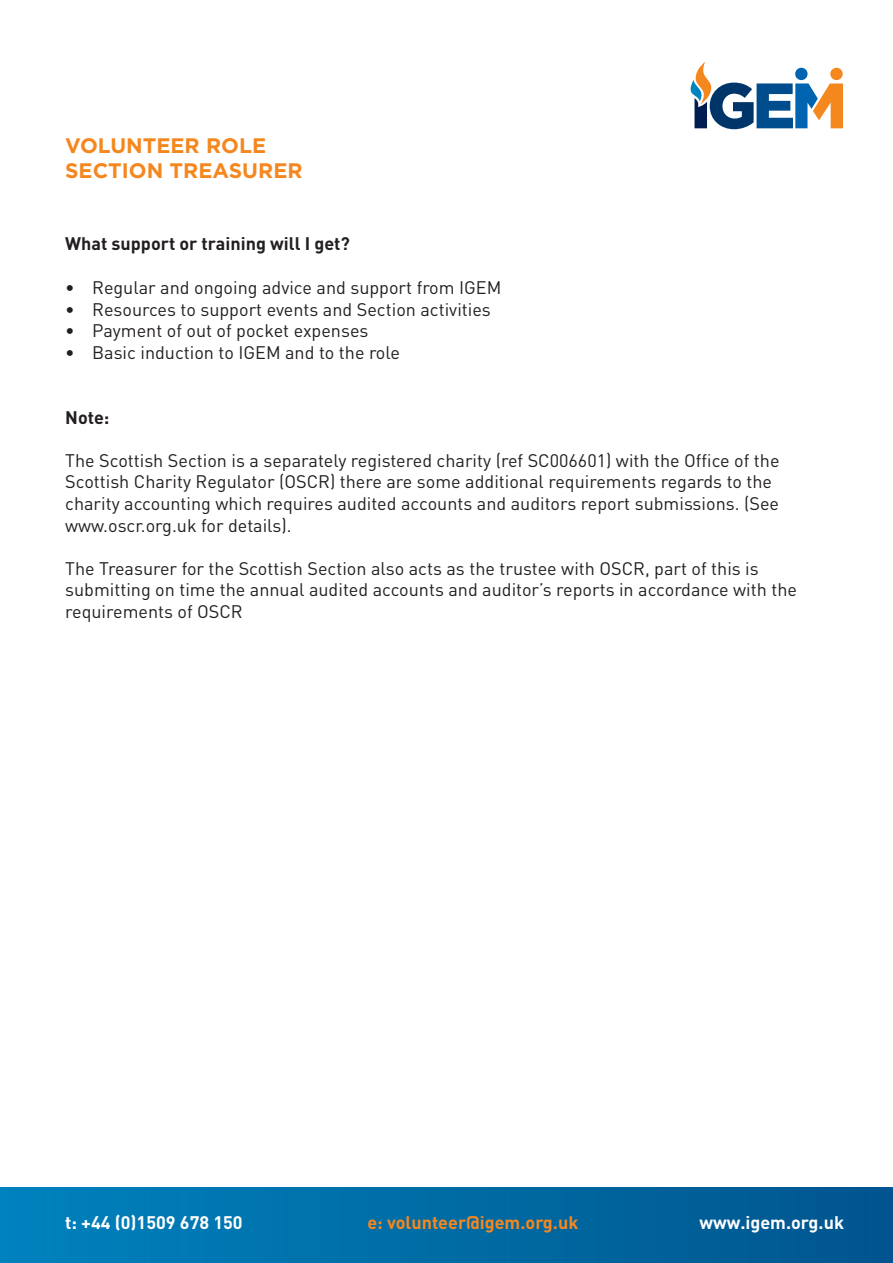
<style>
.page{position:relative;width:893px;height:1263px;background:#fff}
.page>*{position:absolute;margin:0;border:0;box-sizing:border-box;transform-origin:0 0}
.t1{font:700 21px/24.6px "Gotham";color:#f5871f}
.t2{font:18px/21.6px "DIN Pro";color:#231f20}
.t3{font:700 18px "DIN Pro";color:#231f20}
.t4{font:700 18px "DIN Pro";color:#fff}
.t5{font:700 18px "DIN Pro";color:#f5871f}
</style>
<div class="page">
<div style="left:0;top:1188px;width:893px;height:75px;background:linear-gradient(to right,#0082bd,#01558d)"></div>
<svg style="left:691px;top:62px;width:152px;height:67px"></svg>
<p class="t1" style="left:65px;top:133px;width:239px">VOLUNTEER ROLE<br>SECTION TREASURER</p>
<p class="t3" style="left:65px;top:232px;width:286px">What support or training will I get?</p>
<p class="t2" style="left:65px;top:276px;width:438px">• Regular and ongoing advice and support from IGEM</p>
<p class="t2" style="left:65px;top:298px;width:427px">• Resources to support events and Section activities</p>
<p class="t2" style="left:65px;top:319px;width:305px">• Payment of out of pocket expenses</p>
<p class="t2" style="left:65px;top:341px;width:336px">• Basic induction to IGEM and to the role</p>
<p class="t3" style="left:65px;top:405px;width:46px">Note:</p>
<p class="t2" style="left:65px;top:449px;width:716px">The Scottish Section is a separately registered charity (ref SC006601) with the Office of the Scottish Charity Regulator (OSCR) there are some additional requirements regards to the charity accounting which requires audited accounts and auditors report submissions. (See www.oscr.org.uk for details).</p>
<p class="t2" style="left:65px;top:557px;width:733px">The Treasurer for the Scottish Section also acts as the trustee with OSCR, part of this is submitting on time the annual audited accounts and auditor’s reports in accordance with the requirements of OSCR</p>
<p class="t4" style="left:65px;top:1210px;width:179px">t: +44 (0)1509 678 150</p>
<p class="t5" style="left:367px;top:1210px;width:212px">e: volunteer@igem.org.uk</p>
<p class="t4" style="left:699px;top:1210px;width:146px">www.igem.org.uk</p>
</div>
